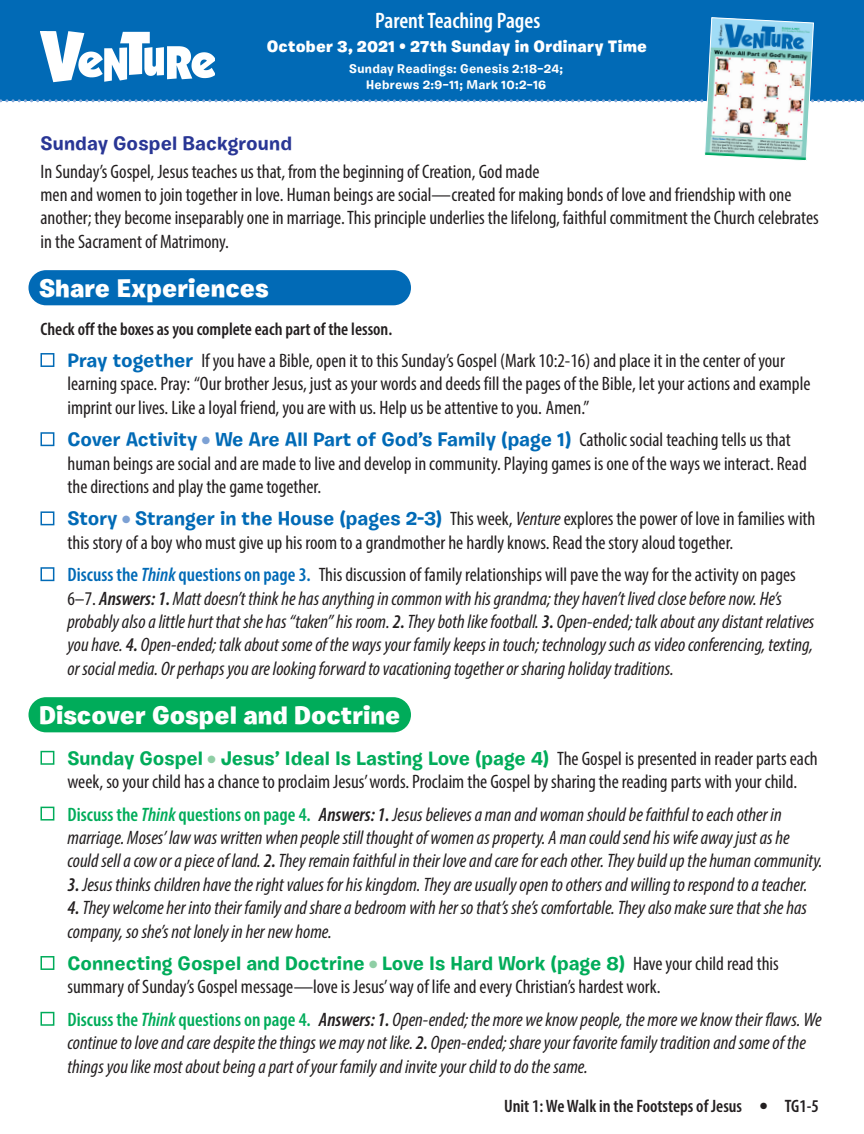
<style>
.page{position:relative;width:864px;height:1134px;background:#fff}
.page>*{position:absolute;margin:0;border:0;box-sizing:border-box;transform-origin:0 0}
.t1{font:900 25.5px "Burbank Small";color:#fff}
.t2{font:600 condensed 22.5px "Myriad Pro";color:#fff}
.t3{font:condensed 19.5px/23.4px "Myriad Pro";color:#231f20}
.t4{font:italic condensed 19.5px/23.4px "Myriad Pro";color:#231f20}
.t5{font:700 19.5px "Burbank Small";color:#00ac5a}
.t6{font:700 19.5px "Burbank Small";color:#016ab6}
.t7{font:700 19.5px "Burbank Small";letter-spacing:.005em;color:#293695}
.t8{font:600 condensed 18px "Myriad Pro";color:#231f20}
.t9{font:900 16.5px "Burbank Small";letter-spacing:.015em;color:#fff}
.t10{font:700 12.6px/16.5px "Burbank Small";letter-spacing:.02em;color:#fff;text-align:center}
.s1{font-family:"Burbank Small";font-weight:700;font-stretch:normal;color:#016ab6}
.s2{color:#7da1d4}
.s3{font-family:"Myriad Pro";font-weight:400;font-stretch:condensed;color:#231f20}
.s4{font-style:italic}
.s5{font-weight:600;font-style:normal;color:#016ab6}
.s6{font-weight:600;color:#016ab6}
.s7{font-style:normal}
.s8{font-weight:600}
.s9{color:#8fcea5}
.s10{font-weight:600;color:#00ac5a}
.s11{font-weight:600;font-style:italic;color:#00ac5a}
.s12{font-weight:600;font-style:italic}
</style>
<div class="page">
<div style="left:0;top:0;width:864px;height:101px;background:#016ab6"></div>
<svg style="left:0;top:17px;width:864px;height:144px"></svg>
<div style="left:40px;top:353px;width:14px;height:14px;background:#fff;border:2px solid #016ab6"></div>
<div style="left:40px;top:432px;width:14px;height:14px;background:#fff;border:2px solid #016ab6"></div>
<div style="left:40px;top:511px;width:14px;height:14px;background:#fff;border:2px solid #016ab6"></div>
<div style="left:40px;top:567px;width:14px;height:14px;background:#fff;border:2px solid #016ab6"></div>
<div style="left:40px;top:751px;width:14px;height:14px;background:#fff;border:2px solid #00ac5a"></div>
<div style="left:40px;top:807px;width:14px;height:14px;background:#fff;border:2px solid #00ac5a"></div>
<div style="left:40px;top:956px;width:14px;height:14px;background:#fff;border:2px solid #00ac5a"></div>
<div style="left:40px;top:1012px;width:14px;height:14px;background:#fff;border:2px solid #00ac5a"></div>
<div style="left:28px;top:270px;width:383px;height:35px;background:#016ab6;border-radius:18px"></div>
<div style="left:28px;top:697px;width:383px;height:35px;background:#00ac5a;border-radius:18px"></div>
<p class="t2" style="left:375px;top:6px;width:167px">Parent Teaching Pages</p>
<p class="t9" style="left:267px;top:36px;width:382px">October 3, 2021 • 27th Sunday in Ordinary Time</p>
<p class="t10" style="left:349px;top:60px;width:215px">Sunday Readings: Genesis 2:18–24;<br>Hebrews 2:9–11; Mark 10:2–16</p>
<p class="t7" style="left:40px;top:131px;width:253px">Sunday Gospel Background</p>
<p class="t3" style="left:40px;top:159px;width:780px">In Sunday’s Gospel, Jesus teaches us that, from the beginning of Creation, God made<br>men and women to join together in love. Human beings are social—created for making bonds of love and friendship with one another; they become inseparably one in marriage. This principle underlies the lifelong, faithful commitment the Church celebrates in the Sacrament of Matrimony.</p>
<h1 class="t1" style="left:39px;top:273px;width:231px">Share Experiences</h1>
<p class="t8" style="left:40px;top:318px;width:353px">Check off the boxes as you complete each part of the lesson.</p>
<p class="t3" style="left:67px;top:349px;width:745px"><span class="s1">Pray together</span> If you have a Bible, open it to this Sunday’s Gospel (Mark 10:2-16) and place it in the center of your learning space. Pray: “Our brother Jesus, just as your words and deeds fill the pages of the Bible, let your actions and example imprint our lives. Like a loyal friend, you are with us. Help us be attentive to you. Amen.”</p>
<p class="t6" style="left:67px;top:427px;width:725px">Cover Activity <span class="s2">●</span> We Are All Part of God’s Family (page 1) <span class="s3">Catholic social teaching tells us that</span></p>
<p class="t3" style="left:68px;top:451px;width:741px">human beings are social and are made to live and develop in community. Playing games is one of the ways we interact. Read the directions and play the game together.</p>
<p class="t3" style="left:67px;top:507px;width:750px"><span class="s1">Story</span> <span class="s2">●</span> <span class="s1">Stranger in the House (pages 2-3)</span> This week, <span class="s4">Venture</span>explores the power of love in families with this story of a boy who must give up his room to a grandmother he hardly knows. Read the story aloud together.</p>
<p class="t4" style="left:67px;top:563px;width:748px"><span class="s5">Discuss the</span> <span class="s6">Think</span> <span class="s5">questions on page 3.</span> <span class="s7">This discussion of family relationships will pave the way for the activity on pages 6–7.</span> <span class="s8">Answers: 1.</span> Matt doesn’t think he has anything in common with his grandma; they haven’t lived close before now. He’s probably also a little hurt that she has “taken” his room. <span class="s8">2.</span> They both like football. <span class="s8">3.</span> Open-ended; talk about any distant relatives you have. <span class="s8">4.</span> Open-ended; talk about some of the ways your family keeps in touch; technology such as video conferencing, texting, or social media. Or perhaps you are looking forward to vacationing together or sharing holiday traditions.</p>
<h1 class="t1" style="left:39px;top:700px;width:363px">Discover Gospel and Doctrine</h1>
<p class="t5" style="left:67px;top:746px;width:752px">Sunday Gospel <span class="s9">●</span> Jesus’ Ideal Is Lasting Love (page 4) <span class="s3">The Gospel is presented in reader parts each</span></p>
<p class="t3" style="left:67px;top:765px;width:731px;line-height:32.4px">week, so your child has a chance to proclaim Jesus’ words. Proclaim the Gospel by sharing the reading parts with your child.<br><span class="s10">Discuss the</span> <span class="s11">Think</span> <span class="s10">questions on page 4.</span> <span class="s12">Answers: 1.</span> <span class="s4">Jesus believes a man and woman should be faithful to each other in</span></p>
<p class="t4" style="left:67px;top:826px;width:757px">marriage. Moses’ law was written when people still thought of women as property. A man could send his wife away just as he could sell a cow or a piece of land. <span class="s8">2.</span> They remain faithful in their love and care for each other. They build up the human community.</p>
<p class="t4" style="left:67px;top:872px;width:742px"><span class="s8">3.</span> Jesus thinks children have the right values for his kingdom. They are usually open to others and willing to respond to a teacher.</p>
<p class="t4" style="left:67px;top:896px;width:741px"><span class="s8">4.</span> They welcome her into their family and share a bedroom with her so that’s she’s comfortable. They also make sure that she has company, so she’s not lonely in her new home.</p>
<p class="t5" style="left:67px;top:951px;width:713px">Connecting Gospel and Doctrine <span class="s9">●</span> Love Is Hard Work (page 8) <span class="s3">Have your child read this</span></p>
<p class="t3" style="left:67px;top:970px;width:756px;line-height:32.4px">summary of Sunday’s Gospel message—love is Jesus’ way of life and every Christian’s hardest work.<br><span class="s10">Discuss the</span> <span class="s11">Think</span> <span class="s10">questions on page 4.</span> <span class="s12">Answers: 1.</span> <span class="s4">Open-ended; the more we know people, the more we know their flaws. We</span></p>
<p class="t4" style="left:67px;top:1031px;width:740px">continue to love and care despite the things we may not like. <span class="s8">2.</span> Open-ended; share your favorite family tradition and some of the things you like most about being a part of your family and invite your child to do the same.</p>
<p class="t8" style="left:504px;top:1094px;width:316px">Unit 1: We Walk in the Footsteps of Jesus ● TG1-5</p>
</div>
